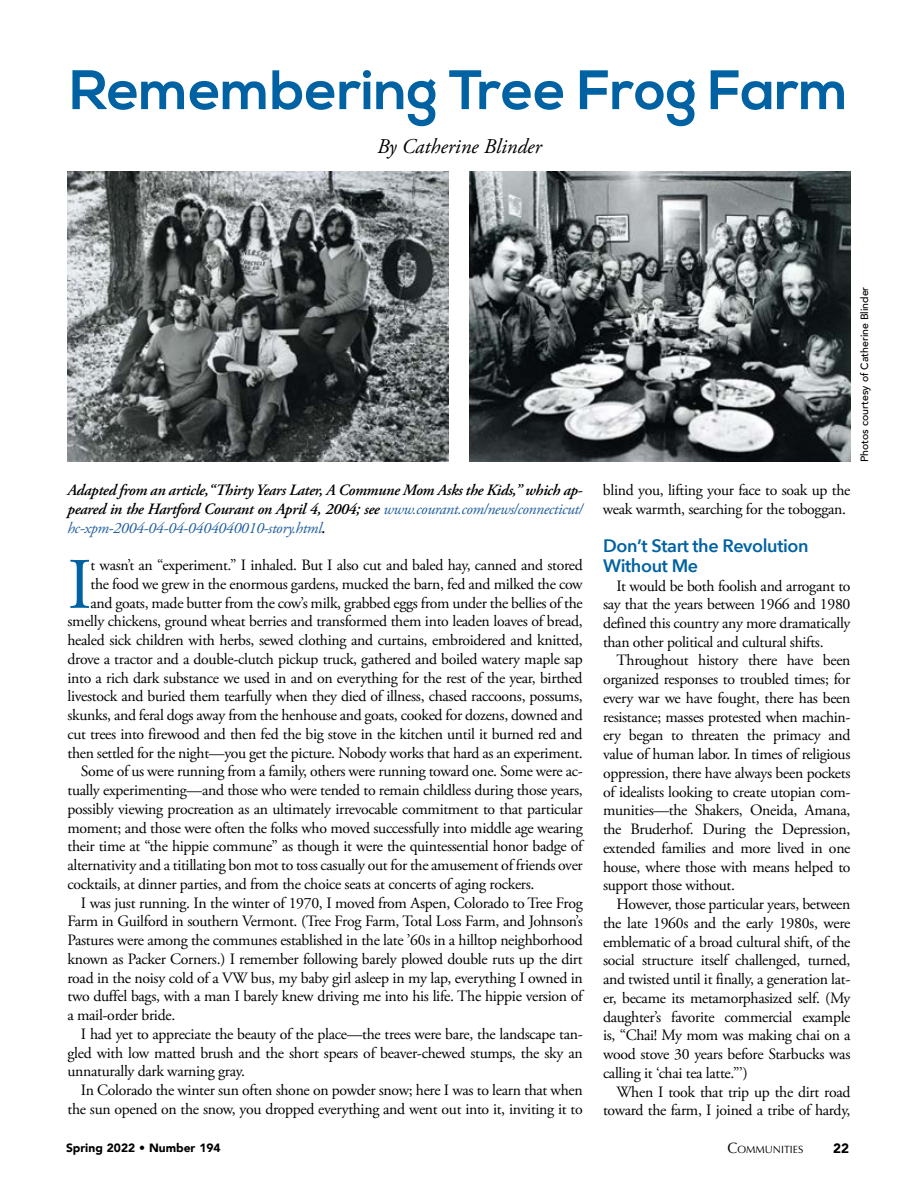
<style>
.page{position:relative;width:918px;height:1188px;background:#fff}
.page>*{position:absolute;margin:0;border:0;box-sizing:border-box;transform-origin:0 0}
.t1{font:72.3px "Adobe Garamond Pro";color:#0062a3}
.t2{font:700 55.5px "Nexa";color:#0062a3}
.t3{font:italic 21px "Adobe Garamond Pro";color:#000}
.t4{font:600 18px/19.5px "Avenir Next";letter-spacing:-.02em;color:#0062a3}
.t5{font:15.75px/18.8px "Adobe Garamond Pro";letter-spacing:-.02em;color:#000;text-align:justify}
.t6{font:italic 600 15.75px/18.8px "Adobe Garamond Pro";letter-spacing:-.02em;color:#000;text-align:justify}
.t7{font:900 13.5px "Avenir";color:#000}
.t8{font:900 12px "Avenir";color:#000}
.t9{font:500 10.5px "Avenir";color:#000}
.t10{font:10.5px "Optima";color:#000}
.s1{font-weight:400;color:#215e9e}
.s2{font-size:15px}
</style>
<div class="page">
<img style="left:68px;top:171px;width:381px;height:291px">
<img style="left:469px;top:171px;width:382px;height:291px">
<h2 class="t2" style="left:70px;top:58px;width:780px">Remembering Tree Frog Farm</h2>
<h3 class="t3" style="left:377px;top:134px;width:166px">By Catherine Blinder</h3>
<p class="t6" style="left:68px;top:481px;width:517px">Adapted from an article,“Thirty Years Later, A Commune Mom Asks the Kids,” which ap&shy;peared in the Hartford Courant on April 4, 2004; see <span class="s1">www.courant.com/news/connecticut/ hc-xpm-2004-04-04-0404040010-story.html</span>.</p>
<h1 class="t1" style="left:68px;top:541px;width:26px">I</h1>
<p class="t5" style="left:90px;top:556px;width:494px">t wasn’t an “experiment.” I inhaled. But I also cut and baled hay, canned and stored</p>
<p class="t5" style="left:90px;top:575px;width:494px">the food we grew in the enormous gardens, mucked the barn, fed and milked the cow</p>
<p class="t5" style="left:90px;top:594px;width:494px">and goats, made butter from the cow’s milk, grabbed eggs from under the bellies of the</p>
<p class="t5" style="left:67px;top:613px;width:517px">smelly chickens, ground wheat berries and transformed them into leaden loaves of bread,</p>
<p class="t5" style="left:67px;top:631px;width:517px">healed sick children with herbs, sewed clothing and curtains, embroidered and knitted,</p>
<p class="t5" style="left:67px;top:650px;width:517px">drove a tractor and a double-clutch pickup truck, gathered and boiled watery maple sap</p>
<p class="t5" style="left:67px;top:669px;width:517px">into a rich dark substance we used in and on everything for the rest of the year, birthed</p>
<p class="t5" style="left:67px;top:688px;width:517px">livestock and buried them tearfully when they died of illness, chased raccoons, possums,</p>
<p class="t5" style="left:67px;top:706px;width:517px">skunks, and feral dogs away from the henhouse and goats, cooked for dozens, downed and</p>
<p class="t5" style="left:67px;top:725px;width:517px">cut trees into firewood and then fed the big stove in the kitchen until it burned red and</p>
<p class="t5" style="left:67px;top:744px;width:517px">then settled for the night—you get the picture. Nobody works that hard as an experiment.</p>
<p class="t5" style="left:81px;top:763px;width:503px">Some of us were running from a family, others were running toward one. Some were ac-</p>
<p class="t5" style="left:67px;top:781px;width:517px">tually experimenting—and those who were tended to remain childless during those years,</p>
<p class="t5" style="left:67px;top:800px;width:517px">possibly viewing procreation as an ultimately irrevocable commitment to that particular</p>
<p class="t5" style="left:67px;top:819px;width:517px">moment; and those were often the folks who moved successfully into middle age wearing</p>
<p class="t5" style="left:67px;top:838px;width:517px">their time at “the hippie commune” as though it were the quintessential honor badge of</p>
<p class="t5" style="left:67px;top:856px;width:517px">alternativity and a titillating bon mot to toss casually out for the amusement of friends over</p>
<p class="t5" style="left:67px;top:875px;width:469px">cocktails, at dinner parties, and from the choice seats at concerts of aging rockers.</p>
<p class="t5" style="left:81px;top:894px;width:503px">I was just running. In the winter of 1970, I moved from Aspen, Colorado to Tree Frog</p>
<p class="t5" style="left:67px;top:913px;width:517px">Farm in Guilford in southern Vermont. (Tree Frog Farm, Total Loss Farm, and Johnson’s</p>
<p class="t5" style="left:67px;top:931px;width:517px">Pastures were among the communes established in the late ’60s in a hilltop neighborhood</p>
<p class="t5" style="left:67px;top:950px;width:517px">known as Packer Corners.) I remember following barely plowed double ruts up the dirt</p>
<p class="t5" style="left:67px;top:969px;width:517px">road in the noisy cold of a VW bus, my baby girl asleep in my lap, everything I owned in</p>
<p class="t5" style="left:67px;top:988px;width:517px">two duffel bags, with a man I barely knew driving me into his life. The hippie version of</p>
<p class="t5" style="left:67px;top:1006px;width:109px">a mail-order bride.</p>
<p class="t5" style="left:81px;top:1025px;width:503px">I had yet to appreciate the beauty of the place—the trees were bare, the landscape tan-</p>
<p class="t5" style="left:67px;top:1044px;width:517px">gled with low matted brush and the short spears of beaver-chewed stumps, the sky an</p>
<p class="t5" style="left:67px;top:1062px;width:179px">unnaturally dark warning gray.</p>
<p class="t5" style="left:81px;top:1081px;width:503px">In Colorado the winter sun often shone on powder snow; here I was to learn that when</p>
<p class="t5" style="left:67px;top:1100px;width:517px">the sun opened on the snow, you dropped everything and went out into it, inviting it to</p>
<p class="t9" style="left:855px;top:462px;width:177px;rotate:-90deg">Photos courtesy of Catherine Blinder</p>
<p class="t5" style="left:603px;top:481px;width:249px">blind you, lifting your face to soak up the weak warmth, searching for the toboggan.</p>
<p class="t4" style="left:603px;top:536px;width:207px">Don’t Start the Revolution<br>Without Me</p>
<p class="t5" style="left:603px;top:577px;width:249px;text-indent:13px">It would be both foolish and arrogant to say that the years between 1966 and 1980 defined this country any more dramatically than other political and cultural shifts.</p>
<p class="t5" style="left:603px;top:652px;width:249px;text-indent:13px">Throughout history there have been organized responses to troubled times; for every war we have fought, there has been resistance; masses protested when machin&shy;ery began to threaten the primacy and value of human labor. In times of religious oppression, there have always been pockets of idealists looking to create utopian com&shy;munities—the Shakers, Oneida, Amana, the Bruderhof. During the Depression, extended families and more lived in one house, where those with means helped to support those without.</p>
<p class="t5" style="left:603px;top:895px;width:249px;text-indent:13px">However, those particular years, between the late 1960s and the early 1980s, were emblematic of a broad cultural shift, of the social structure itself challenged, turned, and twisted until it finally, a generation lat&shy;er, became its metamorphasized self. (My daughter’s favorite commercial example is, “Chai! My mom was making chai on a wood stove 30 years before Starbucks was calling it ‘chai tea latte.”’)</p>
<p class="t5" style="left:603px;top:1083px;width:249px;text-align:right">When I took that trip up the dirt road toward the farm, I joined a tribe of hardy,</p>
<p class="t8" style="left:66px;top:1138px;width:156px">Spring 2022 • Number 194</p>
<p class="t10" style="left:727px;top:1144px;width:77px"><span class="s2">C</span>OMMUNITIES</p>
<p class="t7" style="left:833px;top:1137px;width:17px">22</p>
</div>
